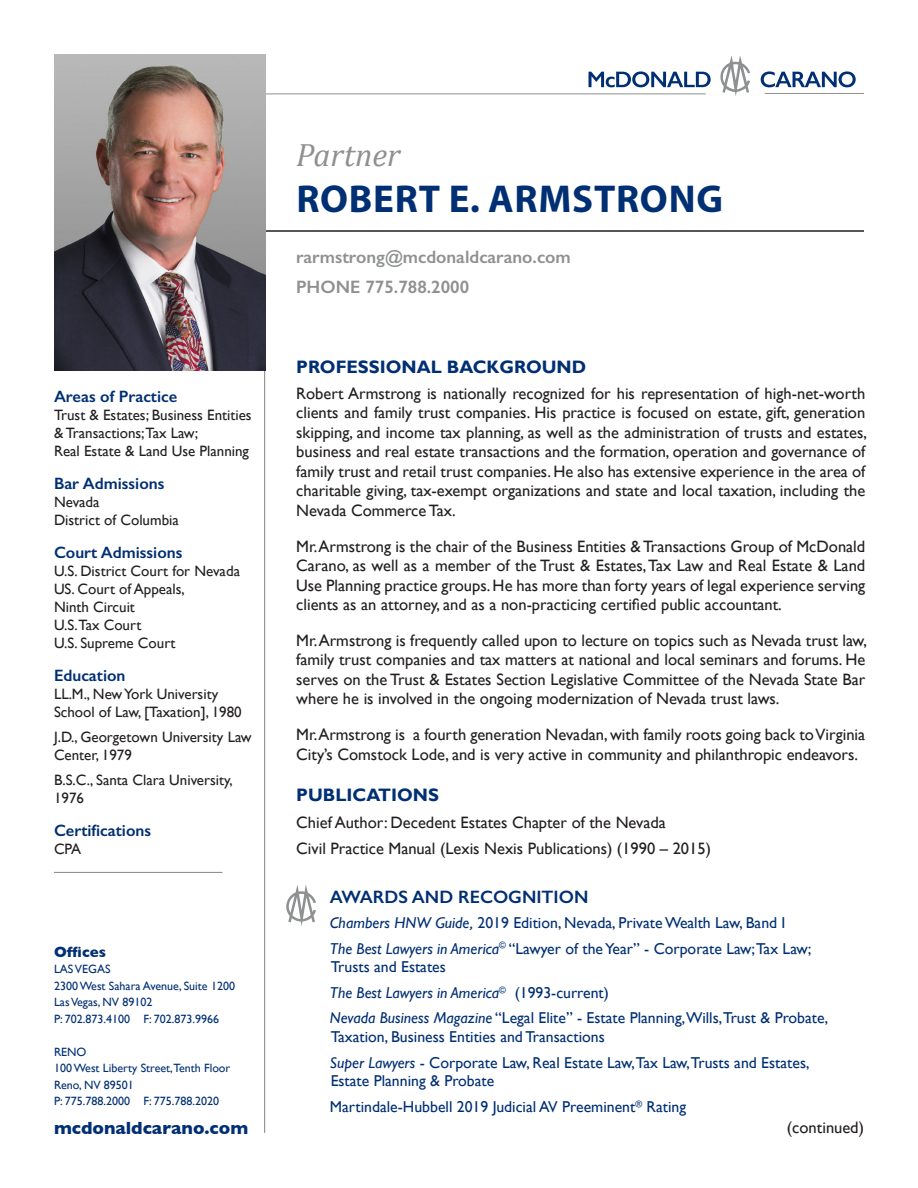
<style>
.page{position:relative;width:918px;height:1188px;background:#fff}
.page>*{position:absolute;margin:0;border:0;box-sizing:border-box;transform-origin:0 0}
.Name-Large_Bio{font:700 39px "Myriad Pro";letter-spacing:.02em;color:#002f73}
.Title-Large_Bio{font:italic 32.4px "Cambria";color:#8e9091}
.Header_1{font:700 18px "Gill Sans";color:#002f73}
.Name-Large_Bio-2{font:600 18px "Gill Sans";color:#8e9091}
.Awards_Header{font:600 18px "Gill Sans";color:#002f73}
.t1{font:700 18px "Gill Sans";color:#002f73}
.Email_and_Phone{font:600 18px "Gill Sans";color:#8e9091}
.Body_text_BIOS{font:16.5px/19.5px "Gill Sans";color:#231f20;text-align:justify}
.Sidebar_Header{font:600 16.5px "Gill Sans";color:#002f73}
.Body_Text{font:16.5px "Gill Sans";color:#231f20}
.awards_Text{font:15.75px/18.8px "Gill Sans";color:#002f73}
.awards_Text-2{font:italic 15.75px "Gill Sans";color:#002f73}
.Sidebar_Text{font:15px/18px "Gill Sans";color:#231f20}
.t2{font:700 15px "Gill Sans";color:#002f73}
.t3{font:12px "Gill Sans";color:#002f73}
.s1{font-style:italic}
.s2{font-style:normal}
</style>
<div class="page">
<hr style="left:63px;top:230px;width:801px;height:2px;background:#231f20">
<hr style="left:264px;top:365px;width:1px;height:768px;background:#8e9091">
<hr style="left:54px;top:872px;width:168px;height:1px;background:#8e9091">
<svg style="left:589px;top:71px;width:122px;height:16px"></svg>
<svg style="left:761px;top:71px;width:95px;height:16px"></svg>
<hr style="left:198px;top:94px;width:508px;height:1px;background:#8e9091">
<hr style="left:765px;top:93px;width:99px;height:1px;background:#8e9091">
<svg style="left:720px;top:56px;width:30px;height:40px"></svg>
<img style="left:54px;top:54px;width:211px;height:317px">
<svg style="left:286px;top:885px;width:30px;height:41px"></svg>
<p class="Title-Large_Bio" style="left:296px;top:132px;width:106px">Partner</p>
<p class="Name-Large_Bio" style="left:296px;top:174px;width:428px">ROBERT E. ARMSTRONG</p>
<p class="Name-Large_Bio-2" style="left:296px;top:246px;width:276px">rarmstrong@mcdonaldcarano.com</p>
<p class="Email_and_Phone" style="left:296px;top:276px;width:175px">PHONE 775.788.2000</p>
<p class="Header_1" style="left:296px;top:356px;width:292px">PROFESSIONAL BACKGROUND</p>
<p class="Body_text_BIOS" style="left:296px;top:383px;width:572px">Robert Armstrong is nationally recognized for his representation of high-net-worth clients and family trust companies. His practice is focused on estate, gift, generation skipping, and income tax planning, as well as the administration of trusts and estates, business and real estate transactions and the formation, operation and governance of family trust and retail trust companies. He also has extensive experience in the area of charitable giving, tax-exempt organizations and state and local taxation, including the Nevada Commerce Tax.</p>
<p class="Body_text_BIOS" style="left:296px;top:536px;width:571px">Mr. Armstrong is the chair of the Business Entities &amp; Transactions Group of McDonald Carano, as well as a member of the Trust &amp; Estates, Tax Law and Real Estate &amp; Land Use Planning practice groups. He has more than forty years of legal experience serving clients as an attorney, and as a non-practicing certified public accountant.</p>
<p class="Body_text_BIOS" style="left:296px;top:630px;width:572px">Mr. Armstrong is frequently called upon to lecture on topics such as Nevada trust law, family trust companies and tax matters at national and local seminars and forums. He serves on the Trust &amp; Estates Section Legislative Committee of the Nevada State Bar where he is involved in the ongoing modernization of Nevada trust laws.</p>
<p class="Body_text_BIOS" style="left:296px;top:725px;width:571px">Mr.Armstrong is a fourth generation Nevadan, with family roots going back to Virginia<br>City’s Comstock Lode, and is very active in community and philanthropic endeavors.</p>
<p class="Header_1" style="left:296px;top:785px;width:144px">PUBLICATIONS</p>
<p class="Body_text_BIOS" style="left:296px;top:812px;width:371px">Chief Author: Decedent Estates Chapter of the Nevada</p>
<p class="Body_text_BIOS" style="left:296px;top:838px;width:416px">Civil Practice Manual (Lexis Nexis Publications) (1990 – 2015)</p>
<p class="Awards_Header" style="left:330px;top:886px;width:260px">AWARDS AND RECOGNITION</p>
<p class="awards_Text" style="left:330px;top:913px;width:457px"><span class="s1">Chambers HNW Guide,</span> 2019 Edition, Nevada, Private Wealth Law, Band I</p>
<p class="awards_Text" style="left:330px;top:939px;width:483px"><span class="s1">The Best Lawyers in America</span><sup>©</sup> “Lawyer of the Year” - Corporate Law;Tax Law;<br>Trusts and Estates</p>
<p class="awards_Text-2" style="left:330px;top:983px;width:280px">The Best Lawyers in America<sup>©</sup> <span class="s2">(1993-current)</span></p>
<p class="awards_Text" style="left:330px;top:1008px;width:500px"><span class="s1">Nevada Business Magazine</span> “Legal Elite” - Estate Planning,Wills,Trust &amp; Probate,<br>Taxation, Business Entities and Transactions</p>
<p class="awards_Text" style="left:330px;top:1053px;width:481px"><span class="s1">Super Lawyers</span> - Corporate Law, Real Estate Law,Tax Law,Trusts and Estates,<br>Estate Planning &amp; Probate</p>
<p class="awards_Text" style="left:330px;top:1097px;width:358px">Martindale-Hubbell 2019 Judicial AV Preeminent<sup>®</sup> Rating</p>
<p class="Sidebar_Header" style="left:54px;top:386px;width:125px">Areas of Practice</p>
<p class="Sidebar_Text" style="left:54px;top:405px;width:199px">Trust &amp; Estates; Business Entities</p>
<p class="Sidebar_Text" style="left:54px;top:423px;width:197px">&amp; Transactions;Tax Law;<br>Real Estate &amp; Land Use Planning</p>
<p class="Sidebar_Header" style="left:54px;top:473px;width:112px">Bar Admissions</p>
<p class="Sidebar_Text" style="left:54px;top:493px;width:47px">Nevada</p>
<p class="Sidebar_Text" style="left:54px;top:511px;width:126px">District of Columbia</p>
<p class="Sidebar_Header" style="left:54px;top:543px;width:130px">Court Admissions</p>
<p class="Sidebar_Text" style="left:54px;top:562px;width:188px">U.S. District Court for Nevada</p>
<p class="Sidebar_Text" style="left:54px;top:580px;width:132px">US. Court of Appeals,<br>Ninth Circuit</p>
<p class="Sidebar_Text" style="left:54px;top:616px;width:89px">U.S.Tax Court</p>
<p class="Sidebar_Text" style="left:54px;top:634px;width:123px">U.S. Supreme Court</p>
<p class="Sidebar_Header" style="left:54px;top:666px;width:73px">Education</p>
<p class="Sidebar_Text" style="left:54px;top:685px;width:189px">LL.M., New York University<br>School of Law, [Taxation], 1980</p>
<p class="Sidebar_Text" style="left:54px;top:728px;width:199px">J.D., Georgetown University Law<br>Center, 1979</p>
<p class="Sidebar_Text" style="left:54px;top:771px;width:180px">B.S.C., Santa Clara University,<br>1976</p>
<p class="Sidebar_Header" style="left:54px;top:821px;width:99px">Certifications</p>
<p class="Sidebar_Text" style="left:54px;top:840px;width:29px">CPA</p>
<p class="t2" style="left:54px;top:940px;width:53px">Offices</p>
<p class="t3" style="left:54px;top:962px;width:58px">LAS VEGAS</p>
<p class="t3" style="left:54px;top:979px;width:183px">2300 West Sahara Avenue, Suite 1200</p>
<p class="t3" style="left:54px;top:995px;width:100px">Las Vegas, NV 89102</p>
<p class="t3" style="left:54px;top:1012px;width:167px">P: 702.873.4100 F: 702.873.9966</p>
<p class="t3" style="left:54px;top:1045px;width:34px">RENO</p>
<p class="t3" style="left:54px;top:1061px;width:178px">100 West Liberty Street,Tenth Floor</p>
<p class="t3" style="left:54px;top:1078px;width:81px">Reno, NV 89501</p>
<p class="t3" style="left:54px;top:1094px;width:167px">P: 775.788.2000 F: 775.788.2020</p>
<p class="t1" style="left:54px;top:1113px;width:196px">mcdonaldcarano.com</p>
<p class="Body_Text" style="left:787px;top:1118px;width:79px">(continued)</p>
</div>
